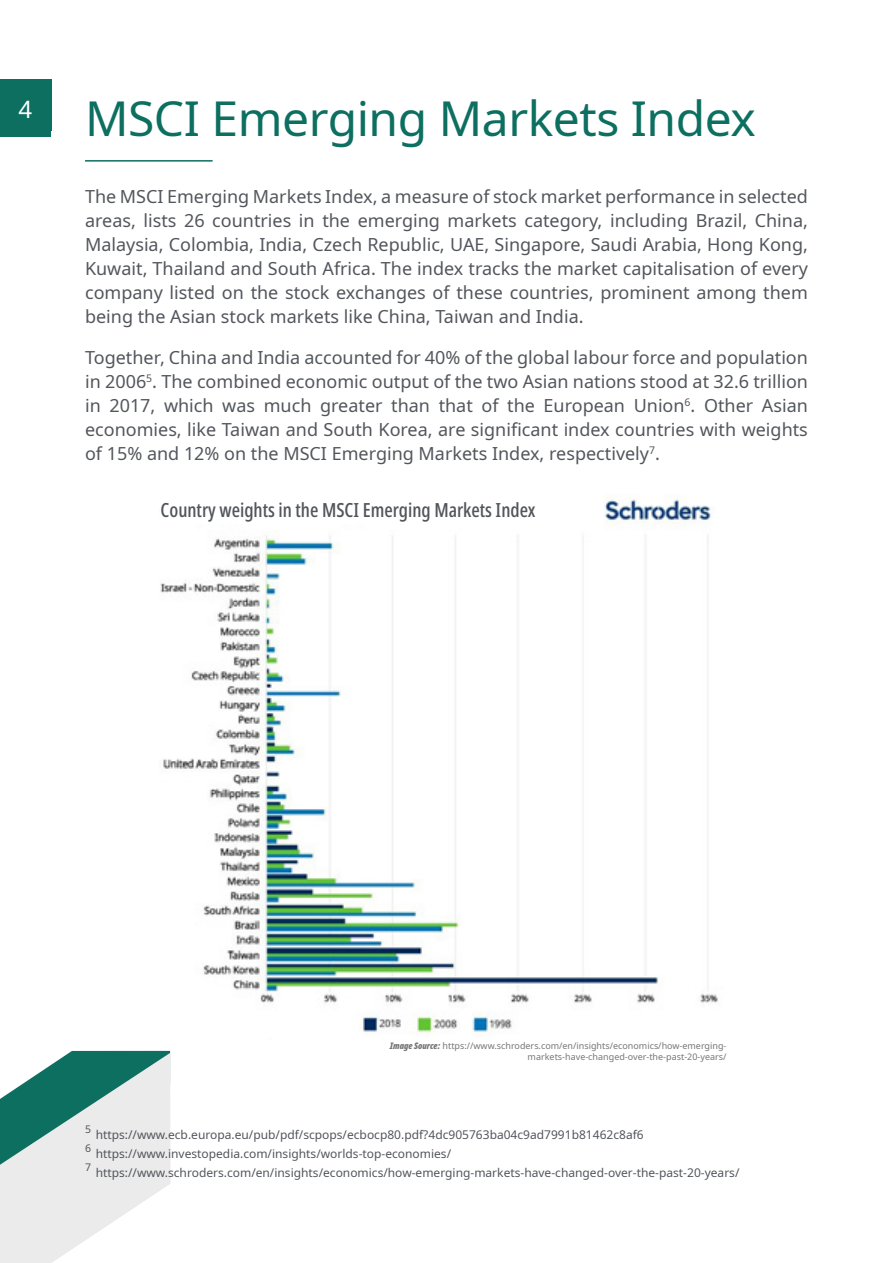
<style>
.page{position:relative;width:893px;height:1263px;background:#fff}
.page>*{position:absolute;margin:0;border:0;box-sizing:border-box;transform-origin:0 0}
.t1{font:48px "Noto Sans";letter-spacing:-.01em;color:#0c6f5f}
.t2{font:500 extra-condensed 19.5px "Noto Sans";color:#52555b}
.t3{font:18px/24px "Noto Sans";color:#52555b;text-align:justify}
.t4{font:12px "Noto Sans";color:#52555b}
.t5{font:10.5px "Noto Sans";color:#52555b}
.t6{font:9px/10.8px "Noto Sans";color:#777;text-align:right}
.s1{font-weight:900;font-style:italic;font-stretch:extra-condensed}
</style>
<div class="page">
<div style="left:0;top:85px;width:51px;height:51px;background:#0c6f5f"></div>
<div style="left:0;top:80px;width:51px;height:51px;background:#0c6f5f"></div>
<hr style="left:85px;top:160px;width:128px;height:2px;background:#0c6f5f">
<img style="left:160px;top:496px;width:558px;height:538px">
<svg style="left:0;top:1051px;width:171px;height:212px"></svg>
<div style="left:161px;top:496px;width:406px;height:28px;background:#fff"></div>
<h1 class="t1" style="left:19px;top:85px;width:739px"><sup>4</sup> MSCI Emerging Markets Index</h1>
<p class="t3" style="left:85px;top:185px;width:724px">The MSCI Emerging Markets Index, a measure of stock market performance in selected areas, lists 26 countries in the emerging markets category, including Brazil, China, Malaysia, Colombia, India, Czech Republic, UAE, Singapore, Saudi Arabia, Hong Kong, Kuwait, Thailand and South Africa. The index tracks the market capitalisation of every company listed on the stock exchanges of these countries, prominent among them being the Asian stock markets like China, Taiwan and India.</p>
<p class="t3" style="left:85px;top:346px;width:724px">Together, China and India accounted for 40% of the global labour force and population in 2006<sup>5</sup>. The combined economic output of the two Asian nations stood at 32.6 trillion in 2017, which was much greater than that of the European Union<sup>6</sup>. Other Asian economies, like Taiwan and South Korea, are significant index countries with weights of 15% and 12% on the MSCI Emerging Markets Index, respectively<sup>7</sup>.</p>
<p class="t2" style="left:161px;top:497px;width:376px">Country weights in the MSCI Emerging Markets Index</p>
<p class="t6" style="left:390px;top:1041px;width:338px"><span class="s1">Image Source:</span> https://www.schroders.com/en/insights/economics/how-emerging&shy;markets-have-changed-over-the-past-20-years/</p>
<p class="t5" style="left:85px;top:1121px;width:8px">5</p>
<p class="t4" style="left:96px;top:1126px;width:549px">https://www.ecb.europa.eu/pub/pdf/scpops/ecbocp80.pdf?4dc905763ba04c9ad7991b81462c8af6</p>
<p class="t5" style="left:85px;top:1140px;width:8px">6</p>
<p class="t4" style="left:96px;top:1145px;width:357px">https://www.investopedia.com/insights/worlds-top-economies/</p>
<p class="t5" style="left:85px;top:1159px;width:8px">7</p>
<p class="t4" style="left:96px;top:1164px;width:645px">https://www.schroders.com/en/insights/economics/how-emerging-markets-have-changed-over-the-past-20-years/</p>
</div>
